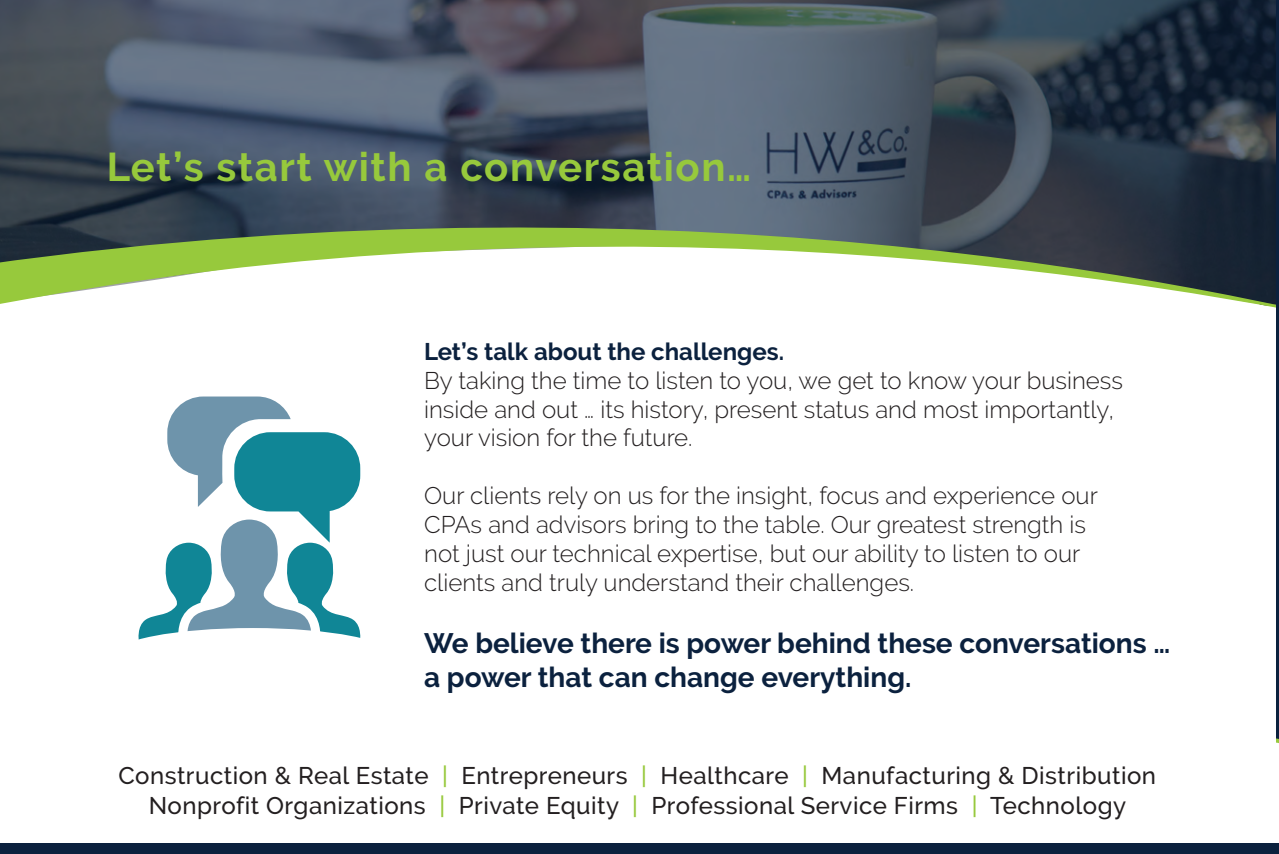
<style>
.page{position:relative;width:1279px;height:854px;background:#fff}
.page>*{position:absolute;margin:0;border:0;box-sizing:border-box;transform-origin:0 0}
.t1{font:700 40px "Raleway";letter-spacing:.04em;color:#97c93c}
.t2{font:700 28px/33.6px "Raleway";color:#0b213e}
.t3{font:300 24px/28.8px "Raleway";color:#231f20}
.t4{font:500 24px/30px "Raleway";letter-spacing:.02em;color:#231f20;text-align:center}
.t5{font:700 24px "Raleway";color:#0b213e}
.s1{color:#97c93c}
</style>
<div class="page">
<svg style="left:0;top:0;width:1276px;height:154px"></svg>
<svg style="left:0;top:154px;width:1276px;height:154px"></svg>
<hr style="left:1276px;top:0;width:3px;height:853px;background:#0b213e">
<svg style="left:1276px;top:738px;width:3px;height:105px"></svg>
<div style="left:0;top:843px;width:1279px;height:10px;background:#0b213e"></div>
<svg style="left:138px;top:396px;width:223px;height:243px"></svg>
<div style="left:113px;top:627px;width:279px;height:55px;background:#fff;border-radius:50%"></div>
<h1 class="t1" style="left:107px;top:144px;width:646px">Let’s start with a conversation…</h1>
<p class="t5" style="left:424px;top:337px;width:361px">Let’s talk about the challenges.</p>
<p class="t3" style="left:424px;top:365px;width:700px">By taking the time to listen to you, we get to know your business inside and out … its history, present status and most importantly, your vision for the future.</p>
<p class="t3" style="left:424px;top:481px;width:675px">Our clients rely on us for the insight, focus and experience our CPAs and advisors bring to the table. Our greatest strength is not just our technical expertise, but our ability to listen to our clients and truly understand their challenges.</p>
<p class="t2" style="left:424px;top:626px;width:747px">We believe there is power behind these conversations … a power that can change everything.</p>
<p class="t4" style="left:118px;top:759px;width:1039px">Construction &amp; Real Estate <span class="s1">|</span> Entrepreneurs <span class="s1">|</span> Healthcare <span class="s1">|</span> Manufacturing &amp; Distribution<br>Nonprofit Organizations <span class="s1">|</span> Private Equity <span class="s1">|</span> Professional Service Firms <span class="s1">|</span> Technology</p>
</div>
